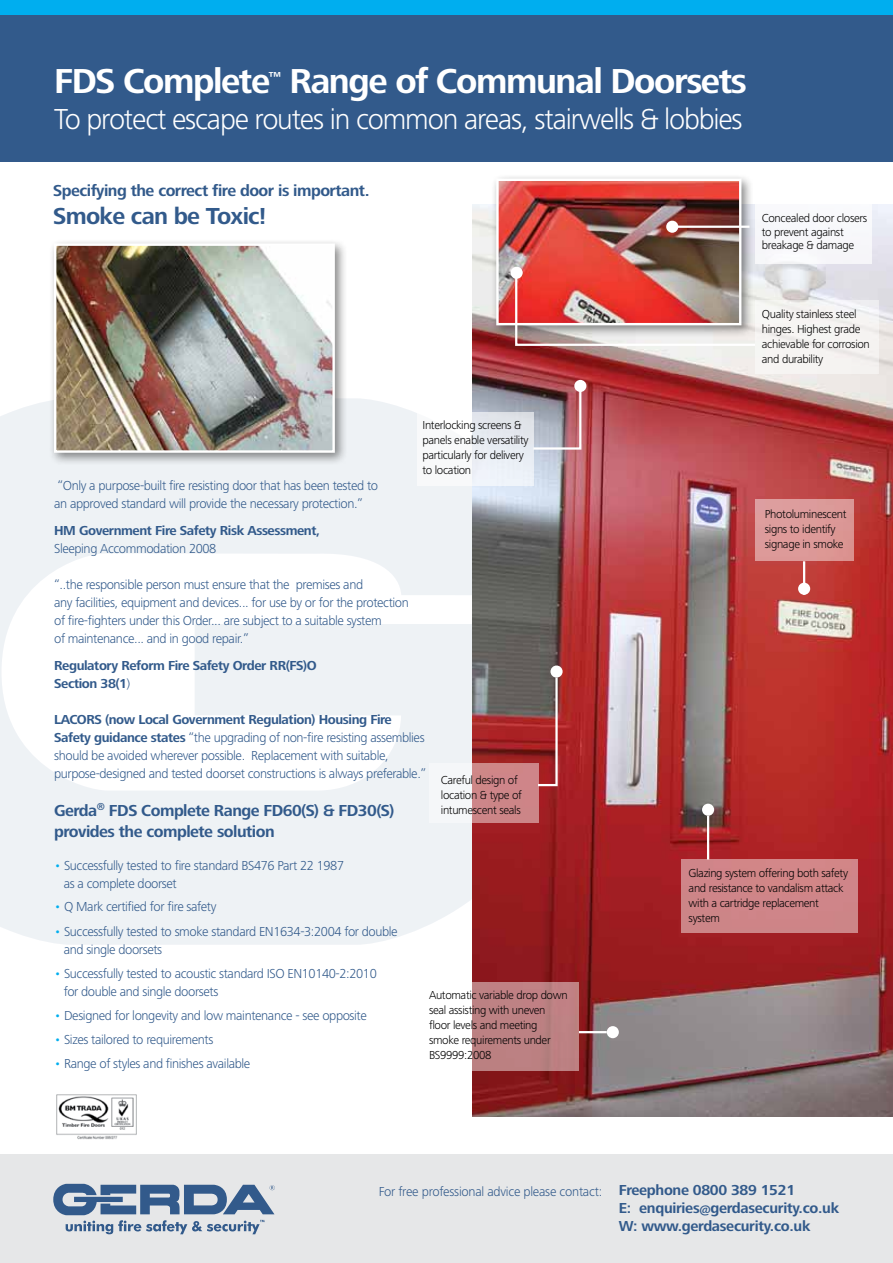
<style>
.page{position:relative;width:893px;height:1263px;background:#fff}
.page>*{position:absolute;margin:0;border:0;box-sizing:border-box;transform-origin:0 0}
.t1{font:700 35.85px "Frutiger Next LT";letter-spacing:-.04em;color:#fff}
.t2{font:300 30px "Frutiger Next LT";letter-spacing:-.04em;color:#fff}
.t3{font:700 24px "Frutiger Next LT";letter-spacing:-.03em;color:#325a8b}
.t4{font:700 16.5px/21px "Frutiger Next LT";letter-spacing:-.03em;color:#325a8b}
.t5{font:700 15px/18px "Frutiger Next LT";letter-spacing:-.02em;color:#325a8b}
.t6{font:300 13.5px/18px "Frutiger Next LT";letter-spacing:-.03em;color:#325a8b}
.t7{font:700 13.5px/18px "Frutiger Next LT";letter-spacing:-.03em;color:#325a8b}
.t8{font:300 12px/15px "Frutiger Next LT";letter-spacing:-.03em;color:#000}
.t9{font:700 12px "Frutiger Next LT";color:#fff}
.s1{font-weight:300}
.s2{font-weight:700}
.s3{color:#00aeef}
</style>
<div class="page">
<svg style="left:0;top:398px;width:473px;height:547px;fill:#eef2f5"></svg>
<div style="left:0;top:1154px;width:893px;height:109px;background:#e6e7e8"></div>
<div style="left:0;top:15px;width:893px;height:147px;background:#325a8b"></div>
<svg style="left:53px;top:1184px;width:222px;height:50px"></svg>
<div style="left:0;top:0;width:893px;height:15px;background:#00aeef"></div>
<img style="left:473px;top:204px;width:420px;height:913px">
<div style="left:491px;top:173px;width:263px;height:165px;background:#000;opacity:.46"></div>
<img style="left:499px;top:182px;width:239px;height:140px">
<div style="left:496px;top:179px;width:245px;height:146px;border:2px solid #fff"></div>
<div style="left:417px;top:412px;width:116px;height:73px;background:linear-gradient(to right,#fefefd,#e3e8f0)"></div>
<div style="left:755px;top:190px;width:117px;height:74px;background:#f7f8fb"></div>
<hr style="left:672px;top:226px;width:77px;height:2px;background:#fff">
<div style="left:666px;top:221px;width:12px;height:12px;background:#fff;border-radius:50%"></div>
<div style="left:574px;top:380px;width:12px;height:12px;background:#fff;border-radius:50%"></div>
<div style="left:755px;top:300px;width:124px;height:73px;background:#f5f4f2"></div>
<img style="left:514px;top:275px;width:243px;height:72px">
<div style="left:511px;top:267px;width:12px;height:12px;background:#fff;border-radius:50%"></div>
<div style="left:755px;top:500px;width:98px;height:61px;background:#dd9a99"></div>
<hr style="left:803px;top:561px;width:2px;height:34px;background:#fff">
<div style="left:798px;top:583px;width:12px;height:12px;background:#fff;border-radius:50%"></div>
<svg style="left:429px;top:763px;width:109px;height:60px;fill:#cf8689"></svg>
<svg style="left:550px;top:665px;width:13px;height:13px"></svg>
<svg style="left:536px;top:675px;width:23px;height:112px;background:#985051"></svg>
<div style="left:681px;top:859px;width:176px;height:74px;background:#cf8587"></div>
<div style="left:702px;top:804px;width:12px;height:12px;background:#fff;border-radius:50%"></div>
<hr style="left:707px;top:816px;width:2px;height:43px;background:#fff">
<div style="left:472px;top:982px;width:107px;height:88px;background:#bc8183"></div>
<div style="left:607px;top:1026px;width:12px;height:12px;background:#fff;border-radius:50%"></div>
<hr style="left:579px;top:1031px;width:28px;height:2px;background:#fff">
<img style="left:56px;top:1094px;width:81px;height:46px">
<div style="left:48px;top:238px;width:299px;height:227px;background:#000;opacity:.46"></div>
<img style="left:57px;top:246px;width:275px;height:204px">
<div style="left:54px;top:243px;width:281px;height:210px;border:2px solid #fff"></div>
<svg style="left:531px;top:387px;width:52px;height:64px;background:#a58c94"></svg>
<h1 class="t1" style="left:54px;top:61px;width:218px">FDS Complete</h1>
<p class="t9" style="left:269px;top:69px;width:14px">™</p>
<h1 class="t1" style="left:290px;top:61px;width:459px">Range of Communal Doorsets</h1>
<h2 class="t2" style="left:54px;top:103px;width:690px">To protect escape routes in common areas, stairwells &amp; lobbies</h2>
<p class="t4" style="left:53px;top:180px;width:318px">Specifying the correct fire door is important.</p>
<h3 class="t3" style="left:53px;top:203px;width:214px">Smoke can be Toxic!</h3>
<p class="t8" style="left:762px;top:212px;width:107px;line-height:13.5px">Concealed door closers to prevent against breakage &amp; damage</p>
<p class="t8" style="left:422px;top:418px;width:108px">Interlocking screens &amp; panels enable versatility particularly for delivery to location</p>
<p class="t6" style="left:54px;top:477px;width:325px">“Only a purpose-built fire resisting door that has been tested to an approved standard will provide the necessary protection.”</p>
<p class="t7" style="left:54px;top:522px;width:267px">HM Government Fire Safety Risk Assessment,</p>
<p class="t6" style="left:54px;top:540px;width:164px">Sleeping Accommodation 2008</p>
<p class="t6" style="left:54px;top:576px;width:356px">“..the responsible person must ensure that the premises and<br>any facilities, equipment and devices... for use by or for the protection of fire-fighters under this Order... are subject to a suitable system<br>of maintenance... and in good repair.”</p>
<p class="t7" style="left:54px;top:657px;width:264px">Regulatory Reform Fire Safety Order RR(FS)O<br>Section 38(1<span class="s1">)</span></p>
<p class="t6" style="left:54px;top:711px;width:374px"><span class="s2">LACORS (now Local Government Regulation) Housing Fire Safety guidance states</span> “the upgrading of non-fire resisting assemblies should be avoided wherever possible. Replacement with suitable, purpose-designed and tested doorset constructions is always preferable.”</p>
<p class="t4" style="left:54px;top:800px;width:342px">Gerda<sup>®</sup> FDS Complete Range FD60(S) &amp; FD30(S) provides the complete solution</p>
<p class="t8" style="left:441px;top:772px;width:82px">Careful design of location &amp; type of intumescent seals</p>
<p class="t8" style="left:762px;top:307px;width:110px">Quality stainless steel hinges. Highest grade achievable for corrosion and durability</p>
<p class="t8" style="left:765px;top:507px;width:83px">Photoluminescent signs to identify signage in smoke</p>
<p class="t6" style="left:64px;top:857px;width:282px;text-indent:-10px"><span class="s3">•</span> Successfully tested to fire standard BS476 Part 22 1987 as a complete doorset</p>
<p class="t6" style="left:54px;top:897px;width:164px"><span class="s3">•</span> Q Mark certified for fire safety</p>
<p class="t6" style="left:64px;top:923px;width:336px;text-indent:-10px"><span class="s3">•</span> Successfully tested to smoke standard EN1634-3:2004 for double and single doorsets</p>
<p class="t6" style="left:64px;top:965px;width:315px;text-indent:-10px"><span class="s3">•</span> Successfully tested to acoustic standard ISO EN10140-2:2010 for double and single doorsets</p>
<p class="t6" style="left:54px;top:1007px;width:314px"><span class="s3">•</span> Designed for longevity and low maintenance - see opposite</p>
<p class="t6" style="left:54px;top:1031px;width:161px"><span class="s3">•</span> Sizes tailored to requirements</p>
<p class="t6" style="left:54px;top:1055px;width:198px"><span class="s3">•</span> Range of styles and finishes available</p>
<p class="t8" style="left:429px;top:987px;width:140px">Automatic variable drop down seal assisting with uneven floor levels and meeting smoke requirements under<br>BS9999:2008</p>
<p class="t8" style="left:689px;top:866px;width:161px">Glazing system offering both safety and resistance to vandalism attack with a cartridge replacement system</p>
<p class="t6" style="left:379px;top:1182px;width:225px">For free professional advice please contact:</p>
<p class="t5" style="left:619px;top:1181px;width:222px">Freephone 0800 389 1521<br>E: enquiries@gerdasecurity.co.uk<br>W: www.gerdasecurity.co.uk</p>
</div>
